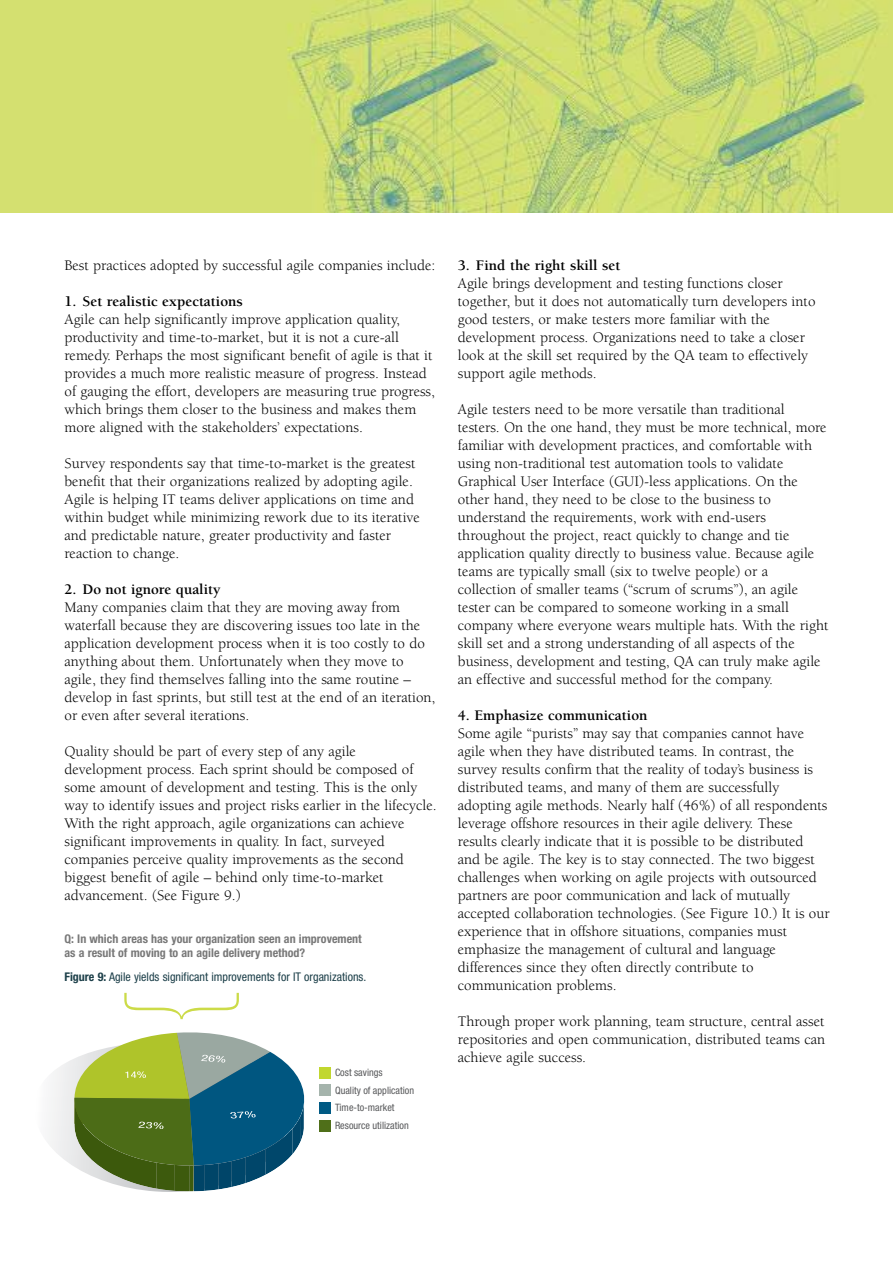
<style>
.page{position:relative;width:893px;height:1263px;background:#fff}
.page>*{position:absolute;margin:0;border:0;box-sizing:border-box;transform-origin:0 0}
.t1{font:900 condensed 127.5px "Helvetica Neue";color:#ccdb48}
.t2{font:15px/18px "Berkeley";color:#000}
.t3{font:700 15px "Berkeley";color:#000}
.t4{font:700 condensed 12px/13.5px "Helvetica Neue";color:#787878}
.t5{font:condensed 12px "Helvetica Neue";color:#1c3f49}
.t6{font:condensed 10.2px/17.9px "Helvetica Neue";color:#58595b}
.s1{font-weight:700}
</style>
<div class="page">
<img style="left:0;top:0;width:893px;height:213px">
<div style="left:319px;top:1085px;width:11px;height:11px;background:#a5b4ac"></div>
<div style="left:319px;top:1102px;width:11px;height:12px;background:#005a84"></div>
<div style="left:319px;top:1120px;width:11px;height:11px;background:#4f6f19"></div>
<div style="left:319px;top:1067px;width:11px;height:11px;background:#c1d72f"></div>
<svg style="left:48px;top:1032px;width:257px;height:160px"></svg>
<p class="t2" style="left:65px;top:257px;width:372px">Best practices adopted by successful agile companies include:</p>
<p class="t3" style="left:65px;top:293px;width:180px">1. Set realistic expectations</p>
<p class="t2" style="left:65px;top:311px;width:372px">Agile can help significantly improve application quality, productivity and time-to-market, but it is not a cure-all remedy. Perhaps the most significant benefit of agile is that it provides a much more realistic measure of progress. Instead of gauging the effort, developers are measuring true progress, which brings them closer to the business and makes them more aligned with the stakeholders’ expectations.</p>
<p class="t2" style="left:65px;top:455px;width:357px">Survey respondents say that time-to-market is the greatest benefit that their organizations realized by adopting agile.<br>Agile is helping IT teams deliver applications on time and within budget while minimizing rework due to its iterative and predictable nature, greater productivity and faster reaction to change.</p>
<p class="t3" style="left:65px;top:581px;width:158px">2. Do not ignore quality</p>
<p class="t2" style="left:65px;top:599px;width:372px">Many companies claim that they are moving away from waterfall because they are discovering issues too late in the application development process when it is too costly to do anything about them. Unfortunately when they move to agile, they find themselves falling into the same routine – develop in fast sprints, but still test at the end of an iteration, or even after several iterations.</p>
<p class="t2" style="left:65px;top:743px;width:374px">Quality should be part of every step of any agile development process. Each sprint should be composed of some amount of development and testing. This is the only way to identify issues and project risks earlier in the lifecycle.<br>With the right approach, agile organizations can achieve significant improvements in quality. In fact, surveyed companies perceive quality improvements as the second biggest benefit of agile – behind only time-to-market advancement. (See Figure 9.)</p>
<p class="t4" style="left:65px;top:932px;width:299px">Q: In which areas has your organization seen an improvement as a result of moving to an agile delivery method?</p>
<p class="t5" style="left:65px;top:969px;width:303px"><span class="s1">Figure 9:</span> Agile yields significant improvements for IT organizations.</p>
<h1 class="t1" style="left:262px;top:994px;width:28px;rotate:90deg">}</h1>
<p class="t6" style="left:335px;top:1063px;width:81px">Cost savings<br>Quality of application<br>Time-to-market<br>Resource utilization</p>
<p class="t3" style="left:458px;top:257px;width:164px">3. Find the right skill set</p>
<p class="t2" style="left:458px;top:275px;width:359px">Agile brings development and testing functions closer together, but it does not automatically turn developers into good testers, or make testers more familiar with the development process. Organizations need to take a closer look at the skill set required by the QA team to effectively support agile methods.</p>
<p class="t2" style="left:458px;top:401px;width:372px">Agile testers need to be more versatile than traditional testers. On the one hand, they must be more technical, more familiar with development practices, and comfortable with using non-traditional test automation tools to validate Graphical User Interface (GUI)-less applications. On the other hand, they need to be close to the business to understand the requirements, work with end-users throughout the project, react quickly to change and tie application quality directly to business value. Because agile teams are typically small (six to twelve people) or a collection of smaller teams (“scrum of scrums”), an agile tester can be compared to someone working in a small company where everyone wears multiple hats. With the right skill set and a strong understanding of all aspects of the business, development and testing, QA can truly make agile an effective and successful method for the company.</p>
<p class="t3" style="left:458px;top:707px;width:191px">4. Emphasize communication</p>
<p class="t2" style="left:458px;top:725px;width:373px">Some agile “purists” may say that companies cannot have agile when they have distributed teams. In contrast, the survey results confirm that the reality of today’s business is distributed teams, and many of them are successfully adopting agile methods. Nearly half (46%) of all respondents leverage offshore resources in their agile delivery. These results clearly indicate that it is possible to be distributed and be agile. The key is to stay connected. The two biggest challenges when working on agile projects with outsourced partners are poor communication and lack of mutually accepted collaboration technologies. (See Figure 10.) It is our experience that in offshore situations, companies must emphasize the management of cultural and language differences since they often directly contribute to communication problems.</p>
<p class="t2" style="left:458px;top:1013px;width:369px;text-align:justify">Through proper work planning, team structure, central asset repositories and open communication, distributed teams can achieve agile success.</p>
</div>
